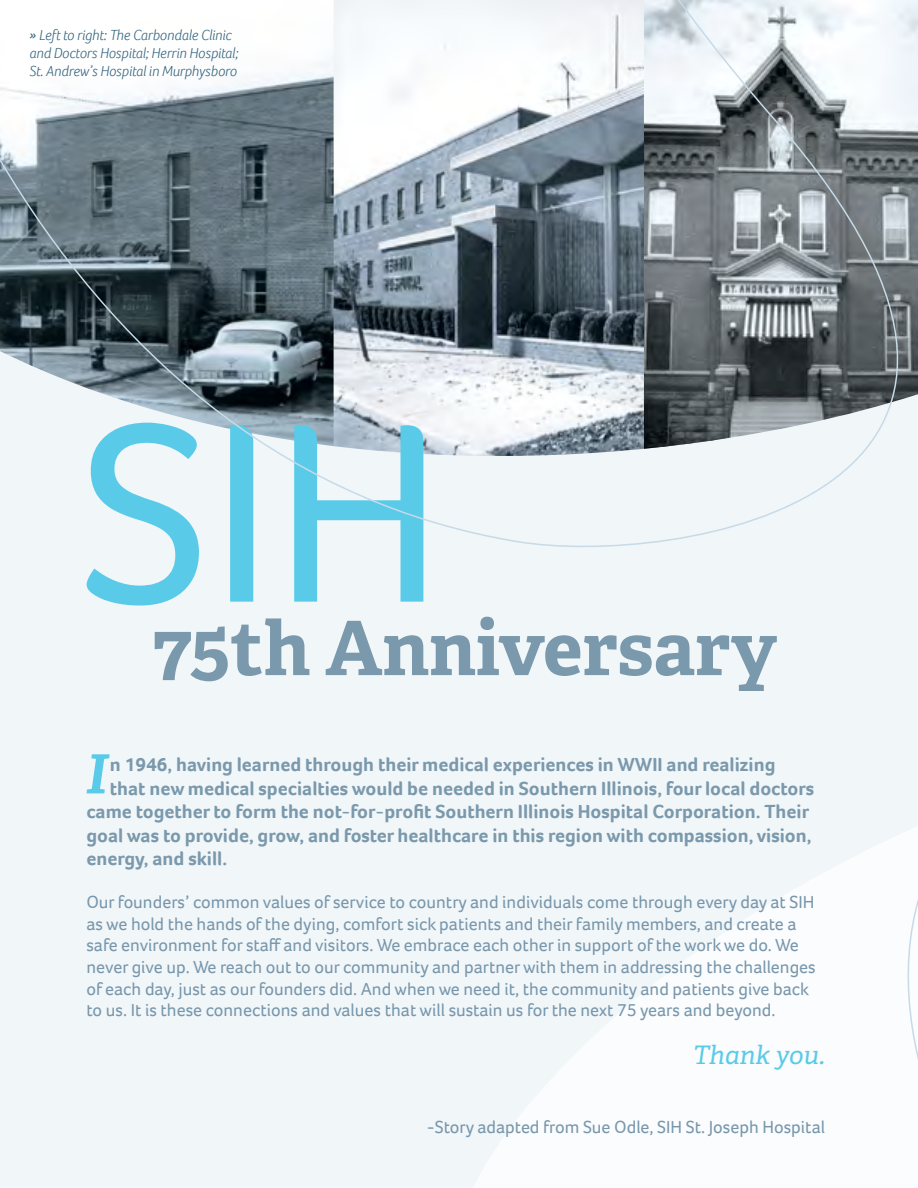
<style>
.page{position:relative;width:918px;height:1188px;background:#f1f6f9}
.page>*{position:absolute;margin:0;border:0;box-sizing:border-box;transform-origin:0 0}
.t1{font:262.5px "Foco";color:#59cbe8}
.t2{font:700 75px "Adelle";color:#7a99ac}
.t3{font:italic 700 54px "Adelle";color:#59cbe8}
.t4{font:italic 25.5px "Adelle";color:#59cbe8}
.t5{font:700 19.5px "Foco";color:#7a99ac}
.t6{font:18px/21.6px "Foco";color:#7897ac}
.t7{font:italic 300 15px/18px "Foco";color:#34657f}
.s1{font-weight:400}
</style>
<div class="page">
<svg style="left:907px;top:900px;width:11px;height:159px"></svg>
<svg style="left:0;top:0;width:918px;height:547px"></svg>
<p class="t7" style="left:29px;top:26px;width:210px"><span class="s1">»</span> Left to right: The Carbondale Clinic and Doctors Hospital; Herrin Hospital;<br>St. Andrew’s Hospital in Murphysboro</p>
<h1 class="t1" style="left:80px;top:339px;width:366px">SIH</h1>
<h2 class="t2" style="left:152px;top:601px;width:627px">75th Anniversary</h2>
<h3 class="t3" style="left:86px;top:740px;width:22px">I</h3>
<p class="t5" style="left:110px;top:752px;width:667px">n 1946, having learned through their medical experiences in WWII and realizing</p>
<p class="t5" style="left:110px;top:775px;width:706px">that new medical specialties would be needed in Southern Illinois, four local doctors</p>
<p class="t5" style="left:86px;top:799px;width:724px">came together to form the not-for-profit Southern Illinois Hospital Corporation. Their</p>
<p class="t5" style="left:86px;top:822px;width:727px">goal was to provide, grow, and foster healthcare in this region with compassion, vision,</p>
<p class="t5" style="left:86px;top:846px;width:142px">energy, and skill.</p>
<p class="t6" style="left:86px;top:891px;width:731px">Our founders’ common values of service to country and individuals come through every day at SIH as we hold the hands of the dying, comfort sick patients and their family members, and create a safe environment for staff and visitors. We embrace each other in support of the work we do. We never give up. We reach out to our community and partner with them in addressing the challenges of each day, just as our founders did. And when we need it, the community and patients give back to us. It is these connections and values that will sustain us for the next 75 years and beyond.</p>
<h3 class="t4" style="left:693px;top:1039px;width:134px">Thank you.</h3>
<p class="t6" style="left:427px;top:1116px;width:400px">-Story adapted from Sue Odle, SIH St. Joseph Hospital</p>
</div>
